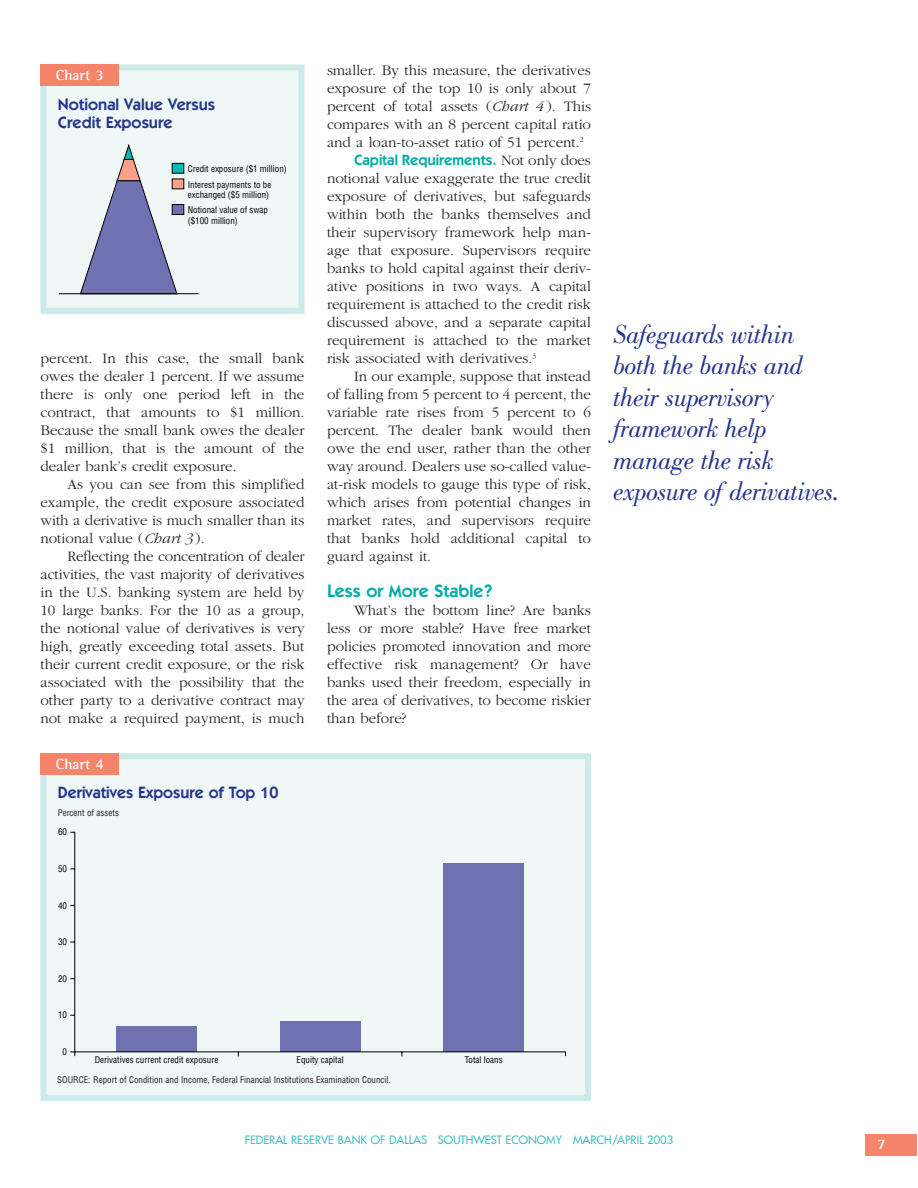
<style>
.page{position:relative;width:918px;height:1188px;background:#fff}
.page>*{position:absolute;margin:0;border:0;box-sizing:border-box;transform-origin:0 0}
.t1{font:italic 27px/31.5px "Bodoni";letter-spacing:-.02em;color:#25358e}
.t2{font:600 18px "Itc Kabel";color:#00aca8}
.t3{font:600 16.5px/18px "Itc Kabel";color:#25358e}
.t4{font:300 15px/18px "Garamond";color:#231f20;text-align:justify}
.t5{font:600 15px "Itc Kabel";color:#00aca8}
.t6{font:700 15px "Rotis Semi Serif";color:#fff}
.t7{font:11.25px "Futura";color:#40c0be}
.t8{font:condensed 9px/15.6px "Helvetica";color:#000}
.t9{font:condensed 9px "Helvetica";color:#231f20}
.s1{font-style:italic}
.s2{font-family:"Garamond";font-weight:300;color:#231f20}
</style>
<div class="page">
<div style="left:866px;top:1134px;width:51px;height:21px;background:#f5846b"></div>
<div style="left:44px;top:756px;width:544px;height:342px;background:#f0f8f7"></div>
<div style="left:40px;top:753px;width:551px;height:348px;border:6px solid #cceae9"></div>
<div style="left:41px;top:753px;width:78px;height:21px;background:#f5846b"></div>
<svg style="left:70px;top:831px;width:496px;height:226px"></svg>
<div style="left:44px;top:68px;width:258px;height:243px;background:#f0f8f7"></div>
<div style="left:40px;top:64px;width:264px;height:250px;border:6px solid #cceae9"></div>
<div style="left:41px;top:65px;width:78px;height:21px;background:#f5846b"></div>
<div style="left:172px;top:163px;width:12px;height:10px;background:#00b9b6;border:1px solid #000"></div>
<div style="left:172px;top:179px;width:12px;height:10px;background:#f8a188"></div>
<div style="left:172px;top:204px;width:12px;height:11px;background:#6f71b0;border:1px solid #000"></div>
<svg style="left:80px;top:144px;width:97px;height:149px"></svg>
<hr style="left:59px;top:293px;width:139px;height:1px;background:#000">
<p class="t6" style="left:56px;top:69px;width:50px">Chart 3</p>
<p class="t3" style="left:58px;top:96px;width:159px">Notional Value Versus<br>Credit Exposure</p>
<p class="t8" style="left:188px;top:162px;width:101px">Credit exposure ($1 million)<br>Interest payments to be</p>
<p class="t8" style="left:188px;top:188px;width:83px;line-height:15.1px">exchanged ($5 million)<br>Notional value of swap</p>
<p class="t8" style="left:188px;top:213px;width:52px">($100 million)</p>
<p class="t4" style="left:40px;top:351px;width:266px">percent. In this case, the small bank owes the dealer 1 percent. If we assume there is only one period left in the contract, that amounts to $1 million.<br>Because the small bank owes the dealer $1 million, that is the amount of the dealer bank’s credit exposure.</p>
<p class="t4" style="left:40px;top:477px;width:266px;text-indent:27px">As you can see from this simplified example, the credit exposure associated with a derivative is much smaller than its notional value (<span class="s1">Chart 3</span> ).</p>
<p class="t4" style="left:40px;top:549px;width:266px;text-indent:27px">Reflecting the concentration of dealer activities, the vast majority of derivatives in the U.S. banking system are held by 10 large banks. For the 10 as a group, the notional value of derivatives is very high, greatly exceeding total assets. But their current credit exposure, or the risk associated with the possibility that the other party to a derivative contract may not make a required payment, is much</p>
<p class="t6" style="left:56px;top:758px;width:50px">Chart 4</p>
<p class="t3" style="left:58px;top:785px;width:222px">Derivatives Exposure of Top 10</p>
<p class="t9" style="left:58px;top:809px;width:63px">Percent of assets</p>
<p class="t8" style="left:58px;top:825px;width:10px">60</p>
<p class="t8" style="left:58px;top:862px;width:10px">50</p>
<p class="t8" style="left:58px;top:898px;width:10px">40</p>
<p class="t8" style="left:58px;top:935px;width:10px">30</p>
<p class="t8" style="left:58px;top:971px;width:10px">20</p>
<p class="t8" style="left:58px;top:1008px;width:10px">10</p>
<p class="t4" style="left:327px;top:63px;width:266px">smaller. By this measure, the derivatives exposure of the top 10 is only about 7 percent of total assets (<span class="s1">Chart 4</span> ). This compares with an 8 percent capital ratio and a loan-to-asset ratio of 51 percent.<sup>2</sup></p>
<p class="t5" style="left:354px;top:155px;width:238px">Capital Requirements. <span class="s2">Not only does</span></p>
<p class="t4" style="left:327px;top:171px;width:266px">notional value exaggerate the true credit exposure of derivatives, but safeguards within both the banks themselves and their supervisory framework help man&shy;age that exposure. Supervisors require banks to hold capital against their deriv&shy;ative positions in two ways. A capital requirement is attached to the credit risk discussed above, and a separate capital requirement is attached to the market risk associated with derivatives.<sup>3</sup></p>
<p class="t4" style="left:327px;top:369px;width:266px;text-indent:27px">In our example, suppose that instead of falling from 5 percent to 4 percent, the variable rate rises from 5 percent to 6 percent. The dealer bank would then owe the end user, rather than the other way around. Dealers use so-called value&shy;at-risk models to gauge this type of risk, which arises from potential changes in market rates, and supervisors require that banks hold additional capital to guard against it.</p>
<p class="t2" style="left:327px;top:584px;width:167px">Less or More Stable?</p>
<p class="t4" style="left:327px;top:603px;width:266px;text-indent:27px">What’s the bottom line? Are banks less or more stable? Have free market policies promoted innovation and more effective risk management? Or have banks used their freedom, especially in the area of derivatives, to become riskier than before?</p>
<p class="t8" style="left:63px;top:1045px;width:6px">0</p>
<p class="t8" style="left:95px;top:1052px;width:125px">Derivatives current credit exposure</p>
<p class="t8" style="left:297px;top:1052px;width:49px">Equity capital</p>
<p class="t8" style="left:465px;top:1052px;width:40px">Total loans</p>
<p class="t9" style="left:57px;top:1076px;width:335px">SOURCE: Report of Condition and Income, Federal Financial Institutions Examination Council.</p>
<h1 class="t1" style="left:613px;top:321px;width:228px">Safeguards within both the banks and their supervisory framework help manage the risk exposure of derivatives.</h1>
<p class="t7" style="left:245px;top:1134px;width:430px">FEDERAL RESERVE BANK OF DALLAS SOUTHWEST ECONOMY MARCH/APRIL 2003</p>
<p class="t6" style="left:878px;top:1139px;width:10px">7</p>
</div>
